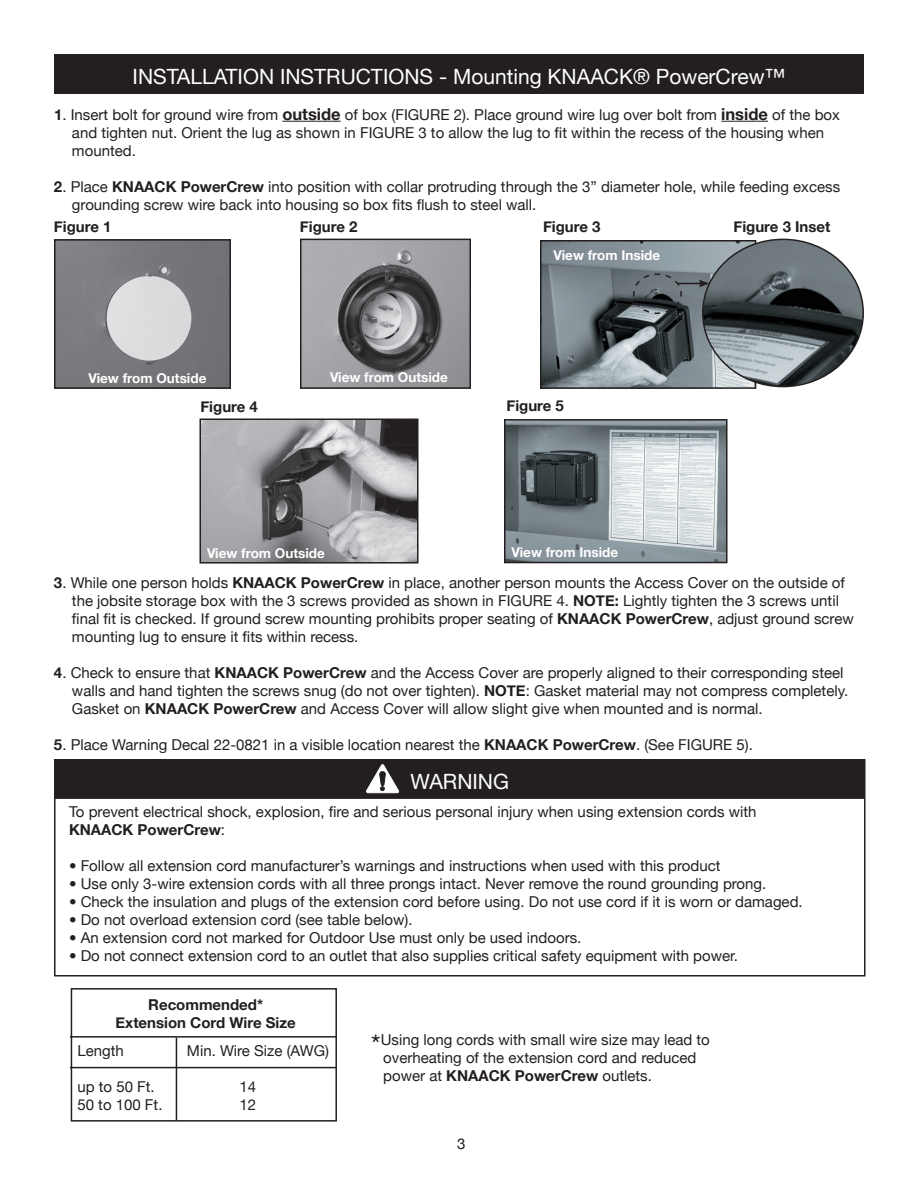
<style>
.page{position:relative;width:918px;height:1188px;background:#fff}
.page>*{position:absolute;margin:0;border:0;box-sizing:border-box;transform-origin:0 0}
.t1{font:21px "Helvetica Neue";color:#fff}
.t2{font:15px/18px "Helvetica Neue";color:#231f20}
.t3{font:700 15px/18px "Helvetica Neue";color:#231f20;text-align:center}
.t4{font:700 13.5px "Helvetica Neue";color:#fff}
.s1{font-weight:700}
.s2{font-weight:700;font-size:16.5px}
.s3{font-size:27px}
</style>
<div class="page">
<div style="left:54px;top:759px;width:812px;height:217px;border:2px solid #231f20"></div>
<hr style="left:282px;top:121px;width:59px;height:1px;background:#231f20">
<hr style="left:721px;top:121px;width:47px;height:1px;background:#231f20">
<img style="left:57px;top:242px;width:171px;height:144px">
<div style="left:54px;top:239px;width:177px;height:150px;border:2px solid #231f20"></div>
<img style="left:203px;top:421px;width:212px;height:140px">
<div style="left:200px;top:418px;width:218px;height:146px;border:2px solid #231f20"></div>
<img style="left:507px;top:422px;width:218px;height:138px">
<div style="left:504px;top:419px;width:224px;height:144px;border:2px solid #231f20"></div>
<div style="left:54px;top:54px;width:810px;height:40px;background:#231f20"></div>
<div style="left:56px;top:761px;width:807px;height:36px;background:#231f20"></div>
<div style="left:55px;top:760px;width:810px;height:39px;border:3px solid #231f20"></div>
<svg style="left:366px;top:764px;width:33px;height:29px"></svg>
<img style="left:543px;top:243px;width:160px;height:143px">
<div style="left:540px;top:240px;width:216px;height:149px;border:2px solid #231f20"></div>
<img style="left:303px;top:242px;width:165px;height:144px">
<div style="left:300px;top:239px;width:171px;height:150px;border:2px solid #231f20"></div>
<img style="left:703px;top:239px;width:160px;height:148px">
<svg style="left:632px;top:273px;width:78px;height:42px;background:#5b6368"></svg>
<div style="left:71px;top:988px;width:266px;height:134px;border:2px solid #231f20"></div>
<hr style="left:70px;top:1067px;width:267px;height:1px;background:#231f20">
<hr style="left:176px;top:1038px;width:1px;height:82px;background:#231f20">
<hr style="left:70px;top:1036px;width:267px;height:2px;background:#231f20">
<h1 class="t1" style="left:133px;top:64px;width:654px">INSTALLATION INSTRUCTIONS - Mounting KNAACK® PowerCrew™</h1>
<p class="t2" style="left:72px;top:105px;width:769px;text-indent:-18px"><span class="s1">1</span>. Insert bolt for ground wire from <span class="s2">outside</span> of box (FIGURE 2). Place ground wire lug over bolt from <span class="s2">inside</span> of the box and tighten nut. Orient the lug as shown in FIGURE 3 to allow the lug to fit within the recess of the housing when mounted.</p>
<p class="t2" style="left:72px;top:177px;width:770px;text-indent:-18px"><span class="s1">2</span>. Place <span class="s1">KNAACK PowerCrew</span> into position with collar protruding through the 3” diameter hole, while feeding excess grounding screw wire back into housing so box fits flush to steel wall.</p>
<p class="t3" style="left:54px;top:218px;width:59px">Figure 1</p>
<p class="t3" style="left:300px;top:218px;width:59px">Figure 2</p>
<p class="t4" style="left:88px;top:370px;width:119px">View from Outside</p>
<p class="t4" style="left:330px;top:369px;width:119px">View from Outside</p>
<p class="t3" style="left:543px;top:218px;width:59px">Figure 3</p>
<p class="t3" style="left:734px;top:218px;width:98px">Figure 3 Inset</p>
<p class="t4" style="left:554px;top:246px;width:108px">View from Inside</p>
<p class="t3" style="left:200px;top:398px;width:59px">Figure 4</p>
<p class="t3" style="left:506px;top:397px;width:59px">Figure 5</p>
<p class="t4" style="left:207px;top:545px;width:119px">View from Outside</p>
<p class="t4" style="left:512px;top:543px;width:108px">View from Inside</p>
<p class="t2" style="left:72px;top:573px;width:783px;text-indent:-18px"><span class="s1">3</span>. While one person holds <span class="s1">KNAACK PowerCrew</span> in place, another person mounts the Access Cover on the outside of the jobsite storage box with the 3 screws provided as shown in FIGURE 4. <span class="s1">NOTE:</span> Lightly tighten the 3 screws until final fit is checked. If ground screw mounting prohibits proper seating of <span class="s1">KNAACK PowerCrew</span>, adjust ground screw mounting lug to ensure it fits within recess.</p>
<p class="t2" style="left:72px;top:663px;width:778px;text-indent:-18px"><span class="s1">4</span>. Check to ensure that <span class="s1">KNAACK PowerCrew</span> and the Access Cover are properly aligned to their corresponding steel walls and hand tighten the screws snug (do not over tighten). <span class="s1">NOTE</span>: Gasket material may not compress completely.<br>Gasket on <span class="s1">KNAACK PowerCrew</span> and Access Cover will allow slight give when mounted and is normal.</p>
<p class="t2" style="left:54px;top:735px;width:700px"><span class="s1">5</span>. Place Warning Decal 22-0821 in a visible location nearest the <span class="s1">KNAACK PowerCrew</span>. (See FIGURE 5).</p>
<h1 class="t1" style="left:410px;top:769px;width:100px">WARNING</h1>
<p class="t2" style="left:69px;top:802px;width:689px">To prevent electrical shock, explosion, fire and serious personal injury when using extension cords with<br><span class="s1">KNAACK PowerCrew</span>:</p>
<p class="t2" style="left:69px;top:856px;width:653px">• Follow all extension cord manufacturer’s warnings and instructions when used with this product</p>
<p class="t2" style="left:69px;top:874px;width:699px">• Use only 3-wire extension cords with all three prongs intact. Never remove the round grounding prong.</p>
<p class="t2" style="left:69px;top:892px;width:735px">• Check the insulation and plugs of the extension cord before using. Do not use cord if it is worn or damaged.</p>
<p class="t2" style="left:69px;top:910px;width:345px">• Do not overload extension cord (see table below).</p>
<p class="t2" style="left:69px;top:928px;width:514px">• An extension cord not marked for Outdoor Use must only be used indoors.</p>
<p class="t2" style="left:69px;top:946px;width:670px">• Do not connect extension cord to an outlet that also supplies critical safety equipment with power.</p>
<p class="t3" style="left:116px;top:996px;width:182px">Recommended*<br>Extension Cord Wire Size</p>
<p class="t2" style="left:77px;top:1042px;width:48px">Length</p>
<p class="t2" style="left:187px;top:1042px;width:144px">Min. Wire Size (AWG)</p>
<p class="t2" style="left:77px;top:1078px;width:79px">up to 50 Ft.</p>
<p class="t2" style="left:239px;top:1078px;width:18px">14</p>
<p class="t2" style="left:77px;top:1096px;width:87px">50 to 100 Ft.</p>
<p class="t2" style="left:239px;top:1096px;width:18px">12</p>
<p class="t2" style="left:383px;top:1030px;width:328px;text-indent:-12px"><span class="s3">*</span>Using long cords with small wire size may lead to overheating of the extension cord and reduced power at <span class="s1">KNAACK PowerCrew</span> outlets.</p>
<p class="t2" style="left:457px;top:1134px;width:10px">3</p>
</div>
